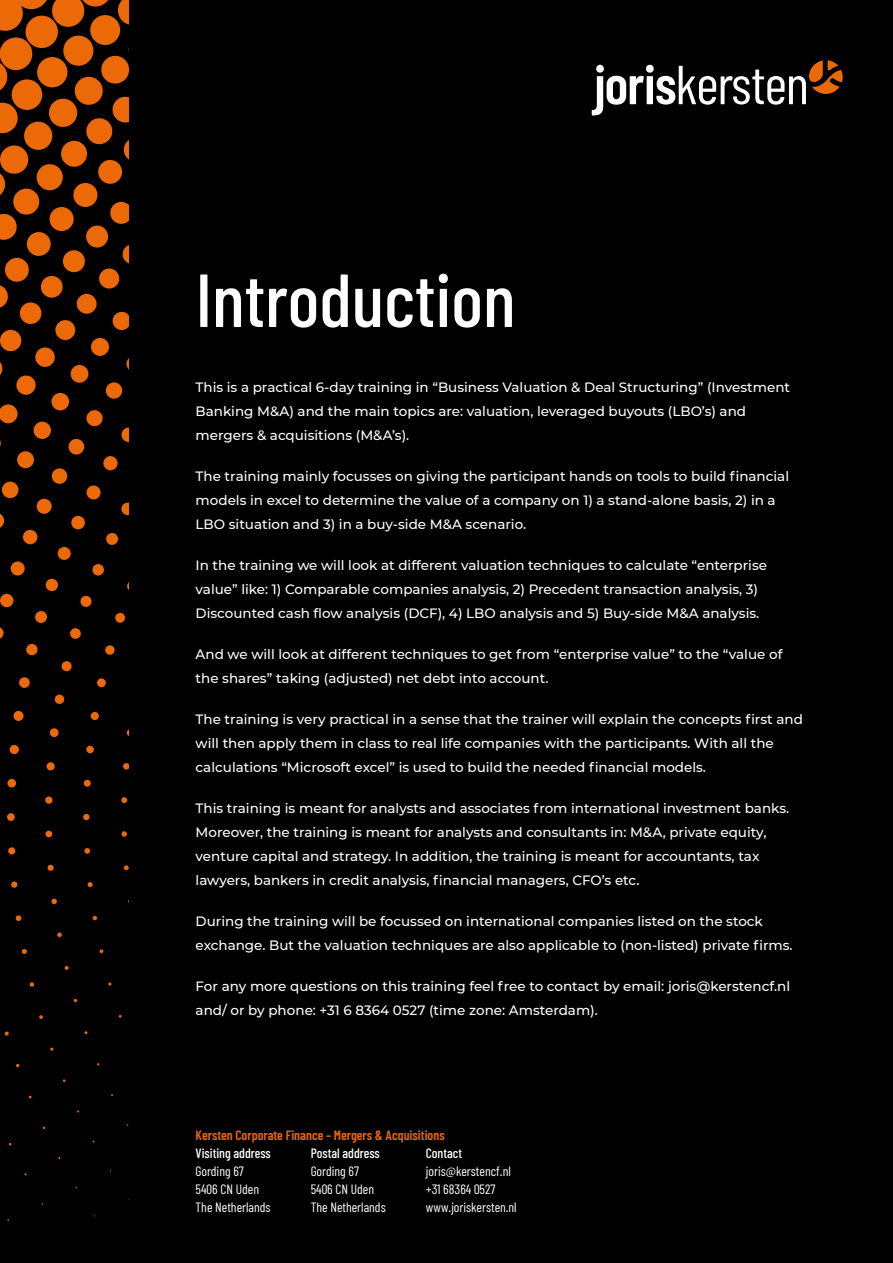
<style>
.page{position:relative;width:893px;height:1263px;background:#000}
.page>*{position:absolute;margin:0;border:0;box-sizing:border-box;transform-origin:0 0}
.t1{font:500 75px "Barlow Condensed";color:#fff}
.t2{font:500 13.5px/24px "Montserrat";color:#fff}
.t3{font:13.5px/18px "Barlow Condensed";color:#fff}
.t4{font:600 13.5px "Barlow Condensed";color:#ec6907}
.t5{font:500 13.5px "Barlow Condensed";color:#fff}
</style>
<div class="page">
<svg style="left:0;top:0;width:129px;height:1221px"></svg>
<svg style="left:592px;top:60px;width:251px;height:55px"></svg>
<h1 class="t1" style="left:196px;top:253px;width:321px">Introduction</h1>
<p class="t2" style="left:196px;top:375px;width:596px">This is a practical 6-day training in “Business Valuation &amp; Deal Structuring” (Investment<br>Banking M&amp;A) and the main topics are: valuation, leveraged buyouts (LBO’s) and mergers &amp; acquisitions (M&amp;A’s).</p>
<p class="t2" style="left:196px;top:464px;width:595px">The training mainly focusses on giving the participant hands on tools to build financial models in excel to determine the value of a company on 1) a stand-alone basis, 2) in a<br>LBO situation and 3) in a buy-side M&amp;A scenario.</p>
<p class="t2" style="left:196px;top:553px;width:573px">In the training we will look at different valuation techniques to calculate “enterprise value” like: 1) Comparable companies analysis, 2) Precedent transaction analysis, 3)<br>Discounted cash flow analysis (DCF), 4) LBO analysis and 5) Buy-side M&amp;A analysis.</p>
<p class="t2" style="left:196px;top:642px;width:588px">And we will look at different techniques to get from “enterprise value” to the “value of the shares” taking (adjusted) net debt into account.</p>
<p class="t2" style="left:196px;top:707px;width:609px">The training is very practical in a sense that the trainer will explain the concepts first and will then apply them in class to real life companies with the participants. With all the calculations “Microsoft excel” is used to build the needed financial models.</p>
<p class="t2" style="left:196px;top:796px;width:595px">This training is meant for analysts and associates from international investment banks.<br>Moreover, the training is meant for analysts and consultants in: M&amp;A, private equity, venture capital and strategy. In addition, the training is meant for accountants, tax lawyers, bankers in credit analysis, financial managers, CFO’s etc.</p>
<p class="t2" style="left:196px;top:909px;width:599px">During the training will be focussed on international companies listed on the stock exchange. But the valuation techniques are also applicable to (non-listed) private firms.</p>
<p class="t2" style="left:196px;top:974px;width:596px">For any more questions on this training feel free to contact by email: joris@kerstencf.nl and/ or by phone: +31 6 8364 0527 (time zone: Amsterdam).</p>
<p class="t4" style="left:196px;top:1127px;width:251px">Kersten Corporate Finance – Mergers &amp; Acquisitions</p>
<p class="t5" style="left:196px;top:1145px;width:77px">Visiting address</p>
<p class="t3" style="left:196px;top:1162px;width:76px">Gording 67<br>5406 CN Uden<br>The Netherlands</p>
<p class="t5" style="left:426px;top:1145px;width:38px">Contact</p>
<p class="t3" style="left:426px;top:1162px;width:92px">joris@kerstencf.nl +31 68364 0527 www.joriskersten.nl</p>
<p class="t5" style="left:311px;top:1145px;width:70px">Postal address</p>
<p class="t3" style="left:311px;top:1162px;width:76px">Gording 67<br>5406 CN Uden<br>The Netherlands</p>
</div>
